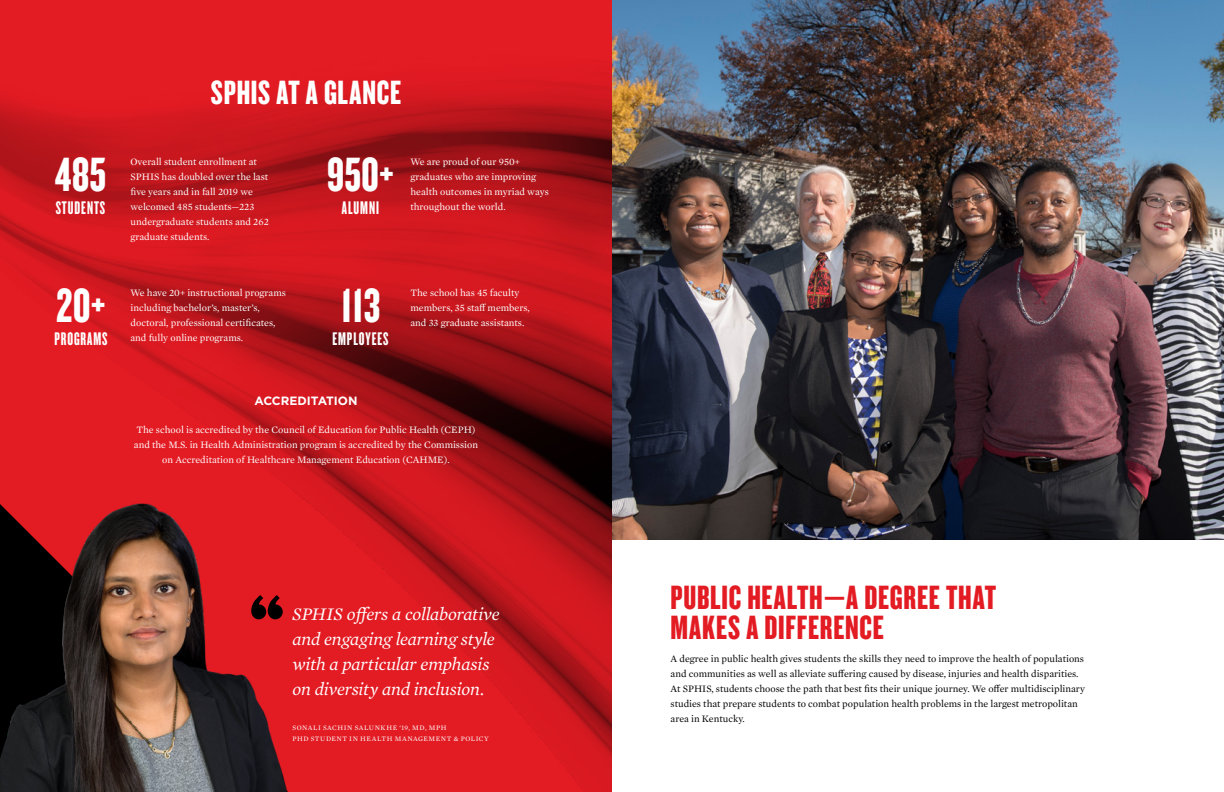
<style>
.page{position:relative;width:1224px;height:792px;background:#fff}
.page>*{position:absolute;margin:0;border:0;box-sizing:border-box;transform-origin:0 0}
.t1{font:50px "Knockout HTF68 Full Featherwt";color:#fff}
.t2{font:35px "Knockout HTF68 Full Featherwt";letter-spacing:.02em;color:#e31b23}
.t3{font:35px "Knockout HTF68 Full Featherwt";letter-spacing:.02em;color:#fff}
.t4{font:19px "Knockout HTF67 Full Bantamwt";letter-spacing:.05em;color:#fff}
.t5{font:italic 18px "Mercury Text G1";letter-spacing:-.01em;color:#fff}
.t6{font:700 12px "Gotham";color:#fff}
.t7{font:10px/15px "Mercury Text G1";color:#fff}
.t8{font:10px/15px "Mercury Text G1";color:#000}
.t9{font:7px/11px "Mercury Text G1";letter-spacing:.07em;color:#fff}
</style>
<div class="page">
<div style="left:0;top:0;width:612px;height:792px;background:#e31b23"></div>
<img style="left:0;top:60px;width:612px;height:732px">
<img style="left:0;top:481px;width:298px;height:311px">
<svg style="left:251px;top:595px;width:32px;height:24px"></svg>
<img style="left:612px;top:0;width:612px;height:540px">
<h1 class="t3" style="left:211px;top:75px;width:192px">SPHIS AT A GLANCE</h1>
<h1 class="t1" style="left:55px;top:149px;width:36px">48</h1>
<h1 class="t1" style="left:327px;top:149px;width:69px">9 0+</h1>
<p class="t7" style="left:130px;top:184px;width:124px">fve years and in fall 2019 we</p>
<p class="t7" style="left:410px;top:184px;width:140px">health outcomes in myriad ways</p>
<p class="t7" style="left:130px;top:199px;width:125px">welcomed 485 students—223</p>
<p class="t7" style="left:410px;top:199px;width:97px">throughout the world.</p>
<p class="t7" style="left:130px;top:154px;width:128px">Overall student enrollment at</p>
<p class="t7" style="left:410px;top:154px;width:111px">We are proud of our 950+</p>
<p class="t7" style="left:130px;top:169px;width:139px">SPHIS has doubled over the last</p>
<p class="t7" style="left:410px;top:169px;width:127px">graduates who are improving</p>
<h2 class="t4" style="left:56px;top:198px;width:51px">STUDENTS</h2>
<h2 class="t4" style="left:342px;top:198px;width:39px">ALUMNI</h2>
<p class="t7" style="left:130px;top:214px;width:140px">undergraduate students and 262 graduate students.</p>
<h1 class="t1" style="left:56px;top:280px;width:51px">20+</h1>
<h1 class="t1" style="left:341px;top:280px;width:41px">113</h1>
<p class="t7" style="left:130px;top:314px;width:146px">doctoral, professional certifcates,</p>
<p class="t7" style="left:410px;top:314px;width:115px">and 33 graduate assistants.</p>
<p class="t7" style="left:130px;top:329px;width:114px">and fully online programs.</p>
<p class="t7" style="left:130px;top:284px;width:157px">We have 20+ instructional programs</p>
<p class="t7" style="left:410px;top:284px;width:110px">The school has 45 faculty</p>
<p class="t7" style="left:130px;top:299px;width:131px">including bachelor’s, master’s,</p>
<p class="t7" style="left:410px;top:299px;width:121px">members, 35 staf members,</p>
<h2 class="t4" style="left:54px;top:329px;width:55px">PROGRAMS</h2>
<h2 class="t4" style="left:332px;top:329px;width:58px">EMPLOYEES</h2>
<p class="t6" style="left:254px;top:392px;width:105px">ACCREDITATION</p>
<p class="t7" style="left:134px;top:422px;width:346px;text-align:center">The school is accredited by the Council of Education for Public Health (CEPH) and the M.S. in Health Administration program is accredited by the Commission on Accreditation of Healthcare Management Education (CAHME).</p>
<p class="t5" style="left:292px;top:601px;width:209px">SPHIS ofers a collaborative</p>
<h2 class="t5" style="left:292px;top:626px;width:204px">and engaging learning style</h2>
<h2 class="t5" style="left:292px;top:651px;width:199px">with a particular emphasis</h2>
<p class="t2" style="left:671px;top:580px;width:327px">PUBLIC HEALTH—A DEGREE THAT</p>
<h1 class="t2" style="left:671px;top:610px;width:215px">MAKES A DIFFERENCE</h1>
<p class="t8" style="left:671px;top:650px;width:415px">A degree in public health gives students the skills they need to improve the health of populations</p>
<p class="t8" style="left:671px;top:665px;width:409px">and communities as well as alleviate sufering caused by disease, injuries and health disparities.</p>
<p class="t5" style="left:292px;top:676px;width:193px">on diversity and inclusion.</p>
<p class="t8" style="left:671px;top:680px;width:416px">At SPHIS, students choose the path that best fts their unique journey. We ofer multidisciplinary studies that prepare students to combat population health problems in the largest metropolitan area in Kentucky.</p>
<p class="t9" style="left:292px;top:722px;width:198px">SONALI SACHIN SALUNKHE ‘19, MD, MPH<br>PHD STUDENT IN HEALTH MANAGEMENT &amp; POLICY</p>
</div>
